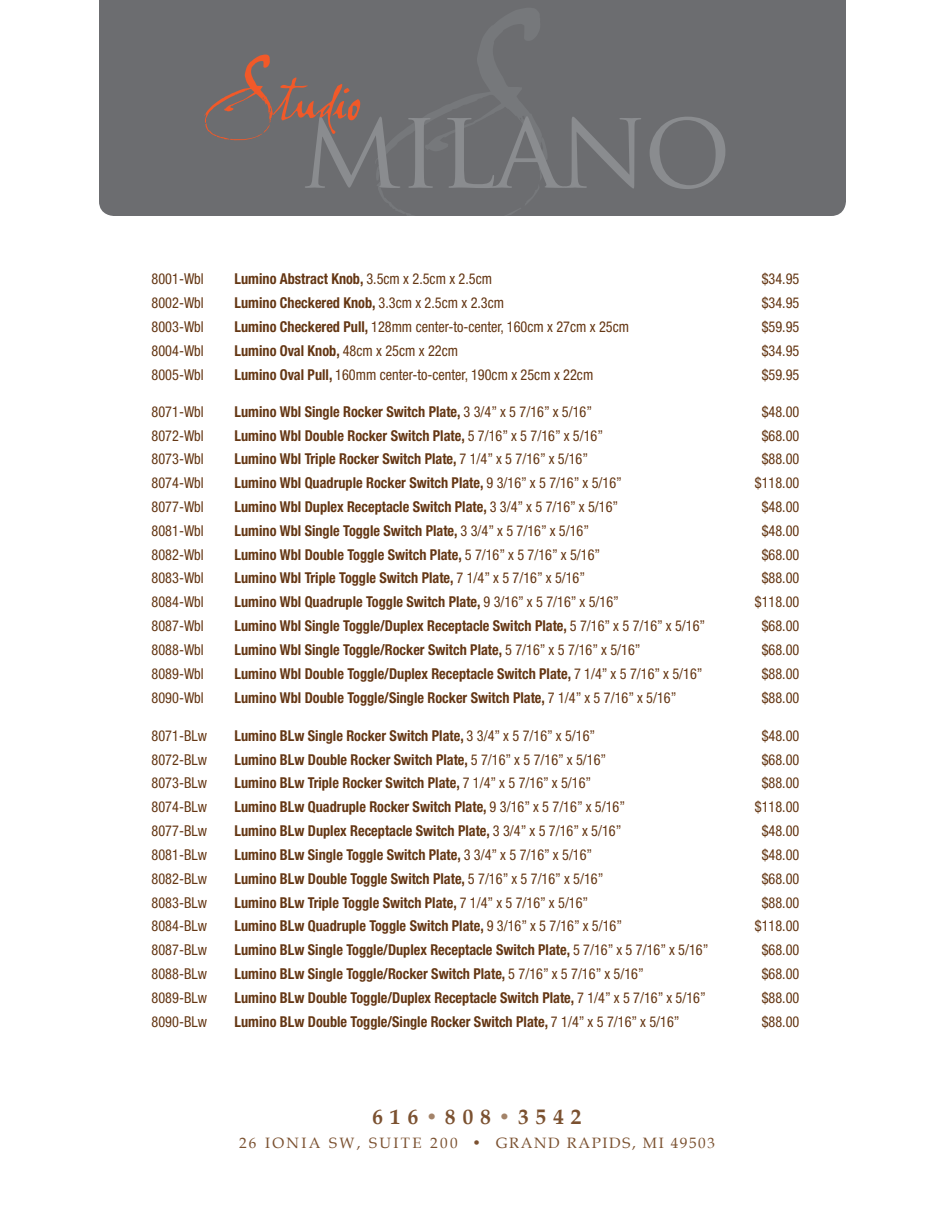
<style>
.page{position:relative;width:945px;height:1215px;background:#fff}
.page>*{position:absolute;margin:0;border:0;box-sizing:border-box;transform-origin:0 0}
.t1{font:700 21px "Book Antiqua";letter-spacing:.34em;color:#7b5130}
.t2{font:700 condensed 15px "Helvetica Neue";color:#643613;scale:.95 1}
.t3{font:condensed 15px "Helvetica Neue";color:#643613;scale:.95 1}
.t4{font:15px "Book Antiqua";letter-spacing:.11em;color:#7b5130}
.s1{font-weight:400}
.s2{font-weight:700}
.s3{color:#a38369}
</style>
<div class="page">
<div style="left:99px;top:0;width:747px;height:216px;background:#6c6d70"></div>
<svg style="left:650px;top:117px;width:75px;height:72px;background:#737578"></svg>
<svg style="left:205px;top:8px;width:436px;height:208px;background:#706f71"></svg>
<p class="t3" style="left:152px;top:270px;width:56px">8001-Wbl</p>
<p class="t2" style="left:235px;top:270px;width:272px">Lumino Abstract Knob, <span class="s1">3.5cm x 2.5cm x 2.5cm</span></p>
<p class="t3" style="left:762px;top:270px;width:41px">$34.95</p>
<p class="t3" style="left:152px;top:294px;width:56px">8002-Wbl</p>
<p class="t2" style="left:235px;top:294px;width:285px">Lumino Checkered Knob, <span class="s1">3.3cm x 2.5cm x 2.3cm</span></p>
<p class="t3" style="left:762px;top:294px;width:41px">$34.95</p>
<p class="t3" style="left:152px;top:318px;width:56px">8003-Wbl</p>
<p class="t3" style="left:235px;top:318px;width:417px"><span class="s2">Lumino Checkered Pull,</span> 128mm center-to-center, 160cm x 27cm x 25cm</p>
<p class="t3" style="left:762px;top:318px;width:41px">$59.95</p>
<p class="t3" style="left:152px;top:342px;width:56px">8004-Wbl</p>
<p class="t2" style="left:235px;top:341px;width:237px">Lumino Oval Knob, <span class="s1">48cm x 25cm x 22cm</span></p>
<p class="t3" style="left:762px;top:342px;width:41px">$34.95</p>
<p class="t3" style="left:152px;top:366px;width:56px">8005-Wbl</p>
<p class="t3" style="left:235px;top:366px;width:379px"><span class="s2">Lumino Oval Pull,</span> 160mm center-to-center, 190cm x 25cm x 22cm</p>
<p class="t3" style="left:762px;top:366px;width:41px">$59.95</p>
<p class="t3" style="left:152px;top:403px;width:56px">8071-Wbl</p>
<p class="t2" style="left:235px;top:402px;width:378px">Lumino Wbl Single Rocker Switch Plate, <span class="s1">3 3/4” x 5 7/16” x 5/16”</span></p>
<p class="t3" style="left:762px;top:403px;width:41px">$48.00</p>
<p class="t3" style="left:152px;top:427px;width:56px">8072-Wbl</p>
<p class="t2" style="left:235px;top:426px;width:390px">Lumino Wbl Double Rocker Switch Plate, <span class="s1">5 7/16” x 5 7/16” x 5/16”</span></p>
<p class="t3" style="left:762px;top:427px;width:41px">$68.00</p>
<p class="t3" style="left:152px;top:450px;width:56px">8073-Wbl</p>
<p class="t2" style="left:235px;top:450px;width:374px">Lumino Wbl Triple Rocker Switch Plate, <span class="s1">7 1/4” x 5 7/16” x 5/16”</span></p>
<p class="t3" style="left:762px;top:450px;width:41px">$88.00</p>
<p class="t3" style="left:152px;top:474px;width:56px">8074-Wbl</p>
<p class="t2" style="left:235px;top:474px;width:409px">Lumino Wbl Quadruple Rocker Switch Plate, <span class="s1">9 3/16” x 5 7/16” x 5/16”</span></p>
<p class="t3" style="left:755px;top:474px;width:48px">$118.00</p>
<p class="t3" style="left:152px;top:498px;width:56px">8077-Wbl</p>
<p class="t2" style="left:235px;top:498px;width:406px">Lumino Wbl Duplex Receptacle Switch Plate, <span class="s1">3 3/4” x 5 7/16” x 5/16”</span></p>
<p class="t3" style="left:762px;top:498px;width:41px">$48.00</p>
<p class="t3" style="left:152px;top:522px;width:56px">8081-Wbl</p>
<p class="t2" style="left:235px;top:521px;width:375px">Lumino Wbl Single Toggle Switch Plate, <span class="s1">3 3/4” x 5 7/16” x 5/16”</span></p>
<p class="t3" style="left:762px;top:522px;width:41px">$48.00</p>
<p class="t3" style="left:152px;top:546px;width:56px">8082-Wbl</p>
<p class="t2" style="left:235px;top:545px;width:386px">Lumino Wbl Double Toggle Switch Plate, <span class="s1">5 7/16” x 5 7/16” x 5/16”</span></p>
<p class="t3" style="left:762px;top:546px;width:41px">$68.00</p>
<p class="t3" style="left:152px;top:569px;width:56px">8083-Wbl</p>
<p class="t2" style="left:235px;top:569px;width:371px">Lumino Wbl Triple Toggle Switch Plate, <span class="s1">7 1/4” x 5 7/16” x 5/16”</span></p>
<p class="t3" style="left:762px;top:569px;width:41px">$88.00</p>
<p class="t3" style="left:152px;top:593px;width:56px">8084-Wbl</p>
<p class="t2" style="left:235px;top:593px;width:406px">Lumino Wbl Quadruple Toggle Switch Plate, <span class="s1">9 3/16” x 5 7/16” x 5/16”</span></p>
<p class="t3" style="left:755px;top:593px;width:48px">$118.00</p>
<p class="t3" style="left:152px;top:617px;width:56px">8087-Wbl</p>
<p class="t2" style="left:235px;top:617px;width:497px">Lumino Wbl Single Toggle/Duplex Receptacle Switch Plate, <span class="s1">5 7/16” x 5 7/16” x 5/16”</span></p>
<p class="t3" style="left:762px;top:617px;width:41px">$68.00</p>
<p class="t3" style="left:152px;top:641px;width:56px">8088-Wbl</p>
<p class="t2" style="left:235px;top:640px;width:429px">Lumino Wbl Single Toggle/Rocker Switch Plate, <span class="s1">5 7/16” x 5 7/16” x 5/16”</span></p>
<p class="t3" style="left:762px;top:641px;width:41px">$68.00</p>
<p class="t3" style="left:152px;top:665px;width:56px">8089-Wbl</p>
<p class="t2" style="left:235px;top:664px;width:494px">Lumino Wbl Double Toggle/Duplex Receptacle Switch Plate, <span class="s1">7 1/4” x 5 7/16” x 5/16”</span></p>
<p class="t3" style="left:762px;top:665px;width:41px">$88.00</p>
<p class="t3" style="left:152px;top:689px;width:56px">8090-Wbl</p>
<p class="t2" style="left:235px;top:688px;width:467px">Lumino Wbl Double Toggle/Single Rocker Switch Plate, <span class="s1">7 1/4” x 5 7/16” x 5/16”</span></p>
<p class="t3" style="left:762px;top:689px;width:41px">$88.00</p>
<p class="t3" style="left:152px;top:727px;width:60px">8071-BLw</p>
<p class="t2" style="left:235px;top:726px;width:381px">Lumino BLw Single Rocker Switch Plate, <span class="s1">3 3/4” x 5 7/16” x 5/16”</span></p>
<p class="t3" style="left:762px;top:727px;width:41px">$48.00</p>
<p class="t3" style="left:152px;top:751px;width:60px">8072-BLw</p>
<p class="t2" style="left:235px;top:750px;width:393px">Lumino BLw Double Rocker Switch Plate, <span class="s1">5 7/16” x 5 7/16” x 5/16”</span></p>
<p class="t3" style="left:762px;top:751px;width:41px">$68.00</p>
<p class="t3" style="left:152px;top:774px;width:60px">8073-BLw</p>
<p class="t2" style="left:235px;top:774px;width:377px">Lumino BLw Triple Rocker Switch Plate, <span class="s1">7 1/4” x 5 7/16” x 5/16”</span></p>
<p class="t3" style="left:762px;top:774px;width:41px">$88.00</p>
<p class="t3" style="left:152px;top:798px;width:60px">8074-BLw</p>
<p class="t2" style="left:235px;top:798px;width:413px">Lumino BLw Quadruple Rocker Switch Plate, <span class="s1">9 3/16” x 5 7/16” x 5/16”</span></p>
<p class="t3" style="left:755px;top:798px;width:48px">$118.00</p>
<p class="t3" style="left:152px;top:822px;width:60px">8077-BLw</p>
<p class="t2" style="left:235px;top:822px;width:409px">Lumino BLw Duplex Receptacle Switch Plate, <span class="s1">3 3/4” x 5 7/16” x 5/16”</span></p>
<p class="t3" style="left:762px;top:822px;width:41px">$48.00</p>
<p class="t3" style="left:152px;top:846px;width:60px">8081-BLw</p>
<p class="t2" style="left:235px;top:845px;width:378px">Lumino BLw Single Toggle Switch Plate, <span class="s1">3 3/4” x 5 7/16” x 5/16”</span></p>
<p class="t3" style="left:762px;top:846px;width:41px">$48.00</p>
<p class="t3" style="left:152px;top:870px;width:60px">8082-BLw</p>
<p class="t2" style="left:235px;top:869px;width:390px">Lumino BLw Double Toggle Switch Plate, <span class="s1">5 7/16” x 5 7/16” x 5/16”</span></p>
<p class="t3" style="left:762px;top:870px;width:41px">$68.00</p>
<p class="t3" style="left:152px;top:894px;width:60px">8083-BLw</p>
<p class="t2" style="left:235px;top:893px;width:374px">Lumino BLw Triple Toggle Switch Plate, <span class="s1">7 1/4” x 5 7/16” x 5/16”</span></p>
<p class="t3" style="left:762px;top:894px;width:41px">$88.00</p>
<p class="t3" style="left:152px;top:917px;width:60px">8084-BLw</p>
<p class="t2" style="left:235px;top:917px;width:410px">Lumino BLw Quadruple Toggle Switch Plate, <span class="s1">9 3/16” x 5 7/16” x 5/16”</span></p>
<p class="t3" style="left:755px;top:917px;width:48px">$118.00</p>
<p class="t3" style="left:152px;top:941px;width:60px">8087-BLw</p>
<p class="t2" style="left:235px;top:941px;width:500px">Lumino BLw Single Toggle/Duplex Receptacle Switch Plate, <span class="s1">5 7/16” x 5 7/16” x 5/16”</span></p>
<p class="t3" style="left:762px;top:941px;width:41px">$68.00</p>
<p class="t3" style="left:152px;top:965px;width:60px">8088-BLw</p>
<p class="t2" style="left:235px;top:965px;width:432px">Lumino BLw Single Toggle/Rocker Switch Plate, <span class="s1">5 7/16” x 5 7/16” x 5/16”</span></p>
<p class="t3" style="left:762px;top:965px;width:41px">$68.00</p>
<p class="t3" style="left:152px;top:989px;width:60px">8089-BLw</p>
<p class="t2" style="left:235px;top:988px;width:498px">Lumino BLw Double Toggle/Duplex Receptacle Switch Plate, <span class="s1">7 1/4” x 5 7/16” x 5/16”</span></p>
<p class="t3" style="left:762px;top:989px;width:41px">$88.00</p>
<p class="t3" style="left:152px;top:1013px;width:60px">8090-BLw</p>
<p class="t2" style="left:235px;top:1012px;width:470px">Lumino BLw Double Toggle/Single Rocker Switch Plate, <span class="s1">7 1/4” x 5 7/16” x 5/16”</span></p>
<p class="t3" style="left:762px;top:1013px;width:41px">$88.00</p>
<h1 class="t1" style="left:373px;top:1103px;width:210px">616<span class="s3">•</span>808<span class="s3">•</span>3542</h1>
<p class="t4" style="left:239px;top:1132px;width:477px">26 IONIA SW, SUITE 200 • GRAND RAPIDS, MI 49503</p>
</div>
